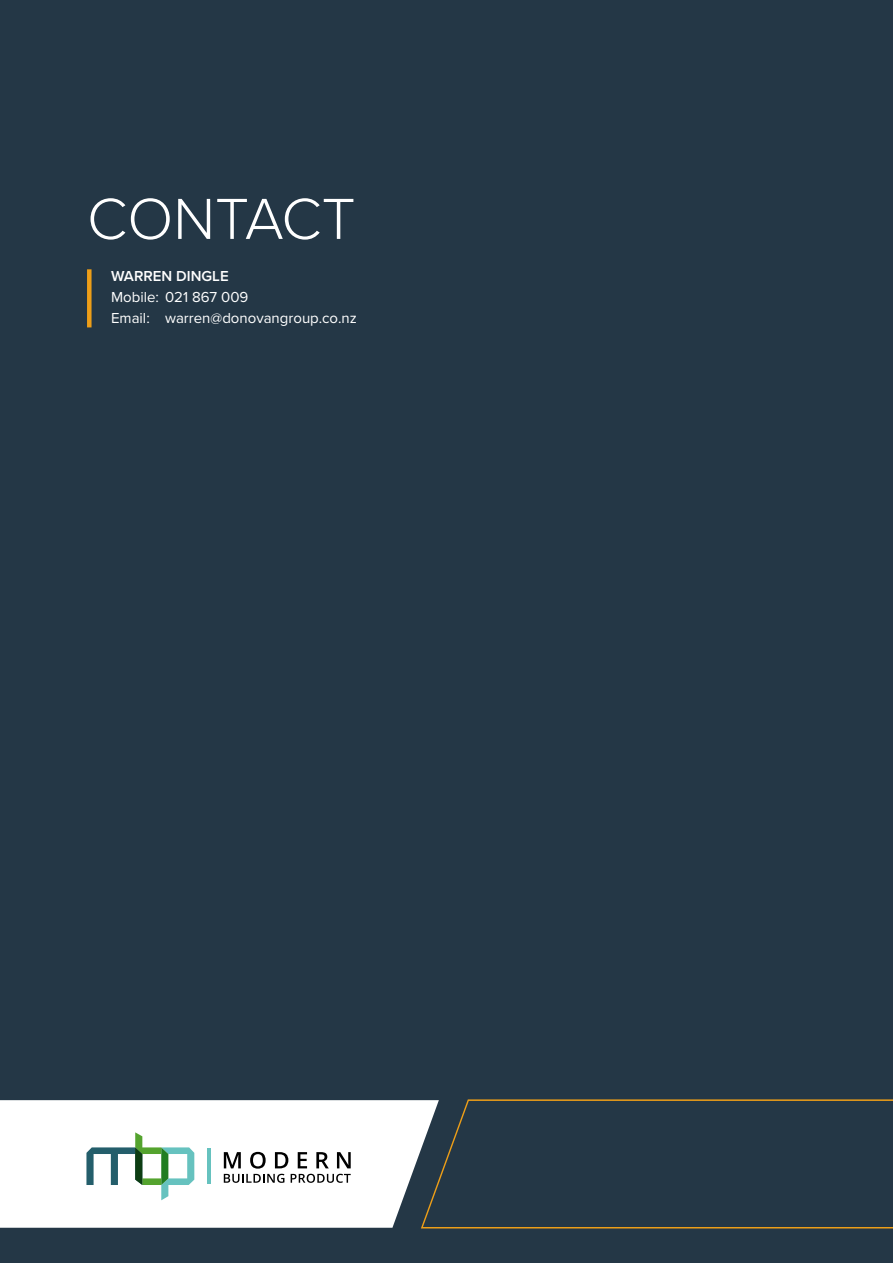
<style>
.page{position:relative;width:893px;height:1263px;background:#243746}
.page>*{position:absolute;margin:0;border:0;box-sizing:border-box;transform-origin:0 0}
.t1{font:300 60px "Proxima Nova";color:#fff}
.t2{font:15px/21px "Proxima Nova";color:#fff}
.t3{font:600 15px "Proxima Nova";color:#fff}
</style>
<div class="page">
<div style="left:87px;top:269px;width:5px;height:58px;background:#ed9e18"></div>
<svg style="left:421px;top:1099px;width:472px;height:130px"></svg>
<svg style="left:0;top:1100px;width:439px;height:128px;background:#f0f1f2"></svg>
<svg style="left:86px;top:1132px;width:108px;height:68px;background:#c5dad2"></svg>
<svg style="left:224px;top:1152px;width:17px;height:16px"></svg>
<svg style="left:250px;top:1152px;width:16px;height:16px"></svg>
<svg style="left:275px;top:1152px;width:13px;height:16px"></svg>
<svg style="left:298px;top:1152px;width:9px;height:16px"></svg>
<svg style="left:316px;top:1152px;width:13px;height:16px"></svg>
<svg style="left:337px;top:1152px;width:14px;height:16px"></svg>
<svg style="left:224px;top:1174px;width:60px;height:9px"></svg>
<svg style="left:291px;top:1174px;width:60px;height:9px"></svg>
<hr style="left:207px;top:1148px;width:3px;height:36px;background:#66c2bf">
<h1 class="t1" style="left:87px;top:174px;width:270px">CONTACT</h1>
<p class="t3" style="left:111px;top:265px;width:119px">WARREN DINGLE</p>
<p class="t2" style="left:111px;top:286px;width:247px">Mobile: 021 867 009<br>Email: warren@donovangroup.co.nz</p>
</div>
